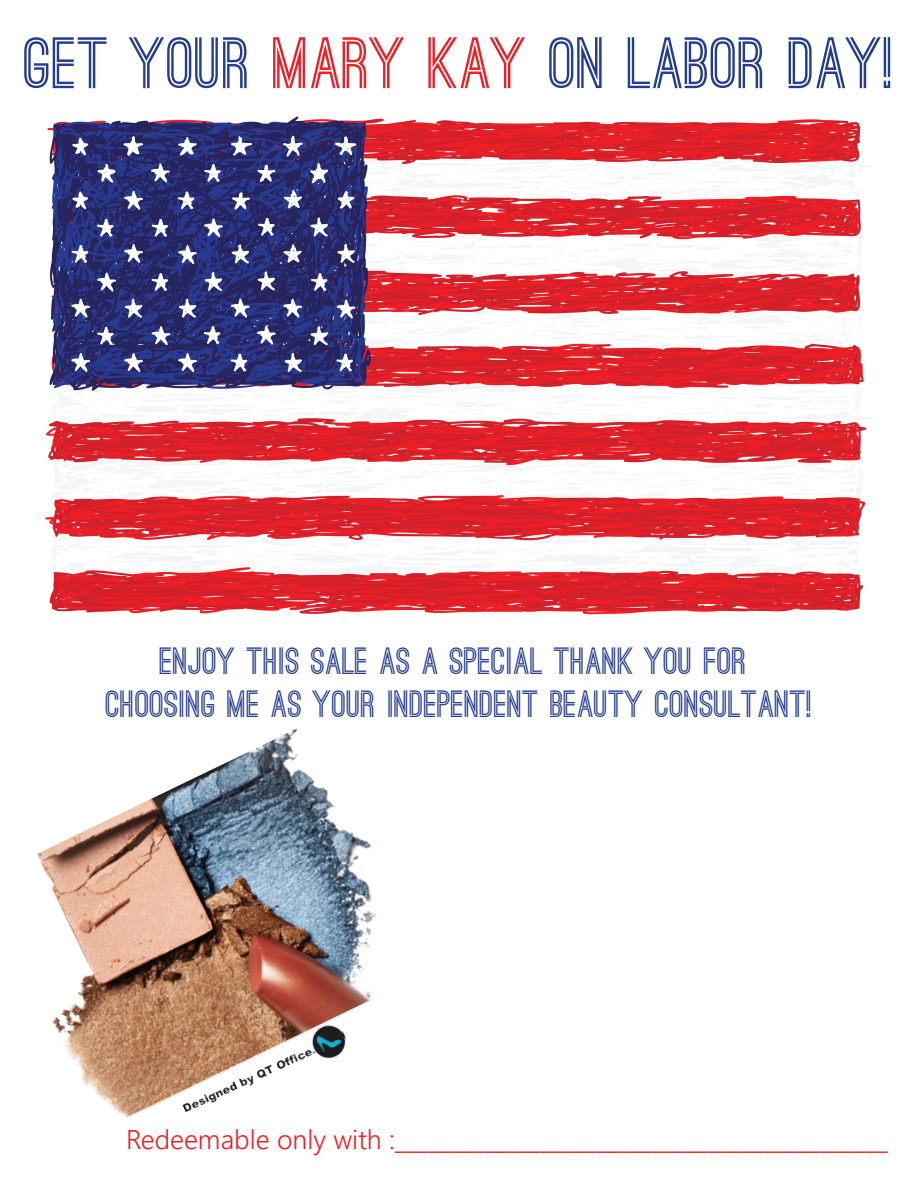
<style>
.page{position:relative;width:918px;height:1188px;background:#fff}
.page>*{position:absolute;margin:0;border:0;box-sizing:border-box;transform-origin:0 0}
.t1{font:700 69px "Ostrich Sans";color:#253d91}
.t2{font:700 36px/43.2px "Ostrich Sans";color:#253d91;text-align:center}
.t3{font:300 27px "Segoe UI";color:#ed1f26}
.s1{color:#ed2028}
</style>
<div class="page">
<img style="left:37px;top:728px;width:339px;height:390px">
<img style="left:45px;top:116px;width:826px;height:499px">
<img style="left:177px;top:1020px;width:174px;height:98px">
<h1 class="t1" style="left:24px;top:37px;width:871px">GET YOUR <span class="s1">MARY KAY</span> ON LABOR DAY!</h1>
<p class="t2" style="left:106px;top:640px;width:708px">ENJOY THIS SALE AS A SPECIAL THANK YOU FOR<br>CHOOSING ME AS YOUR INDEPENDENT BEAUTY CONSULTANT!</p>
<p class="t3" style="left:126px;top:1114px;width:764px">Redeemable only with :____________________________________________</p>
</div>
